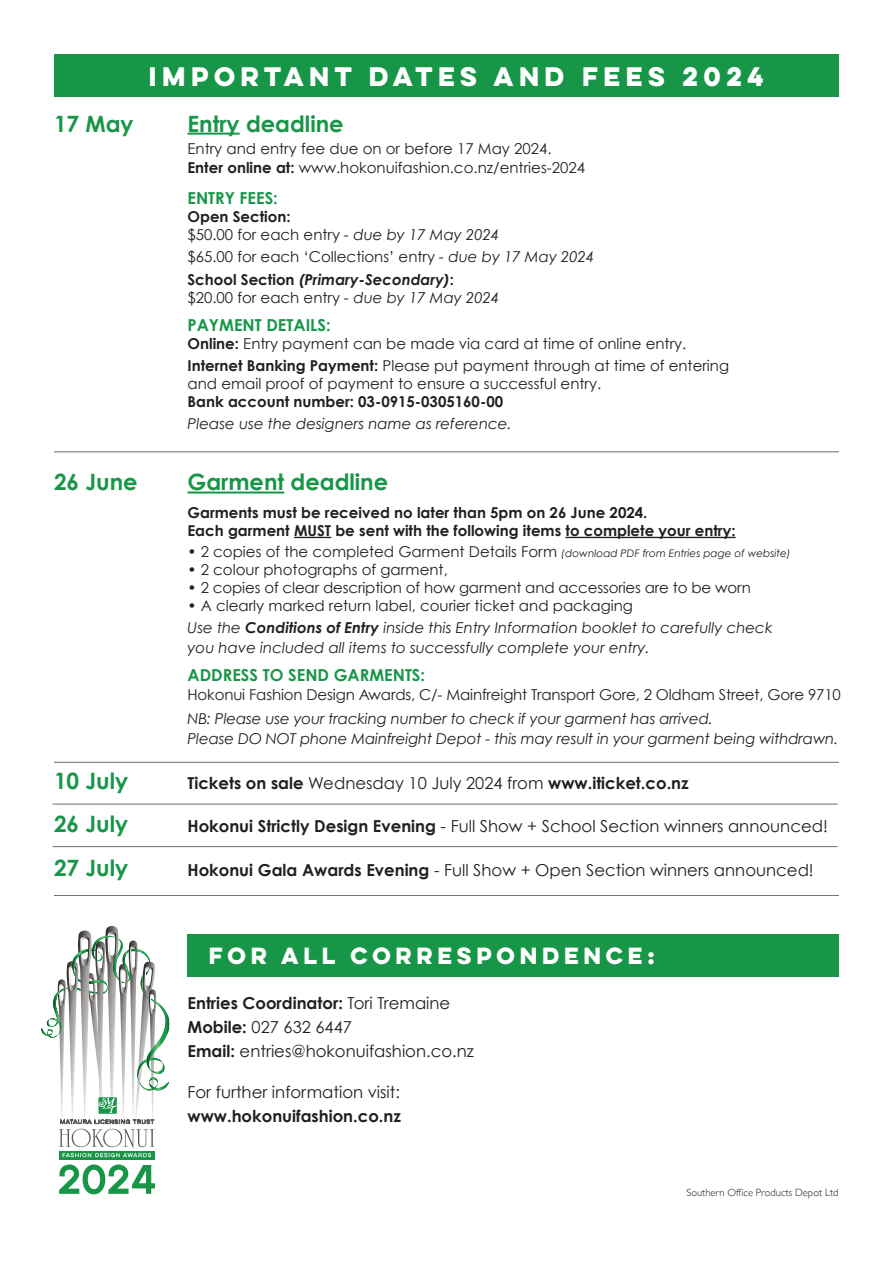
<style>
.page{position:relative;width:893px;height:1263px;background:#fff}
.page>*{position:absolute;margin:0;border:0;box-sizing:border-box;transform-origin:0 0}
.t1{font:700 24px "Lulo Clean One";color:#fff}
.t2{font:700 22.5px "Century Gothic";color:#179648}
.t3{font:700 21px "Lulo Clean One";color:#fff}
.t4{font:16.5px/24px "Century Gothic";color:#231f20}
.t5{font:700 16.5px "Century Gothic";color:#231f20}
.t6{font:700 16.5px "Century Gothic";color:#179648}
.t7{font:15px/22.2px "Century Gothic";color:#231f20}
.t8{font:italic 15px/22.2px "Century Gothic";color:#231f20}
.t9{font:700 15px/18px "Century Gothic";color:#231f20}
.t10{font:300 10.5px "Gill Sans";color:#231f20}
.s1{font-weight:700}
.s2{font-style:italic}
.s3{font-weight:700;font-style:italic}
.s4{font-style:italic;font-size:10.5px}
.s5{font-style:normal}
.s6{font-weight:400}
</style>
<div class="page">
<div style="left:187px;top:934px;width:652px;height:43px;background:#179648"></div>
<div style="left:54px;top:54px;width:785px;height:43px;background:#179648"></div>
<hr style="left:188px;top:133px;width:52px;height:2px;background:#179648">
<hr style="left:188px;top:491px;width:96px;height:2px;background:#179648">
<hr style="left:294px;top:537px;width:37px;height:1px;background:#231f20">
<hr style="left:565px;top:537px;width:171px;height:1px;background:#231f20">
<hr style="left:54px;top:762px;width:785px;height:1px;background:#6c6d70">
<hr style="left:54px;top:451px;width:785px;height:1px;background:#6c6d70">
<hr style="left:53px;top:804px;width:785px;height:1px;background:#6c6d70">
<hr style="left:54px;top:895px;width:785px;height:1px;background:#6c6d70">
<hr style="left:53px;top:846px;width:785px;height:1px;background:#6c6d70">
<svg style="left:59px;top:1157px;width:96px;height:2px"></svg>
<svg style="left:41px;top:926px;width:128px;height:231px"></svg>
<svg style="left:59px;top:1164px;width:96px;height:30px"></svg>
<h1 class="t1" style="left:149px;top:58px;width:622px">IMPORTANT DATES AND FEES 2024</h1>
<h2 class="t2" style="left:54px;top:109px;width:81px">17 May</h2>
<h2 class="t2" style="left:187px;top:109px;width:158px">Entry deadline</h2>
<p class="t7" style="left:188px;top:139px;width:399px;line-height:18.8px">Entry and entry fee due on or before 17 May 2024.<br><span class="s1">Enter online at:</span> www.hokonuifashion.co.nz/entries-2024</p>
<p class="t6" style="left:188px;top:188px;width:92px">ENTRY FEES:</p>
<p class="t7" style="left:188px;top:207px;width:313px;line-height:18px"><span class="s1">Open Section:<br></span>$50.00 for each entry <span class="s2">- due by 17 May 2024</span></p>
<p class="t7" style="left:188px;top:246px;width:408px">$65.00 for each ‘Collections’ entry <span class="s2">- due by 17 May 2024<br></span><span class="s1">School Section</span> <span class="s3">(Primary-Secondary)</span><span class="s1">:</span></p>
<p class="t7" style="left:188px;top:287px;width:313px">$20.00 for each entry <span class="s2">- due by 17 May 2024</span></p>
<p class="t6" style="left:188px;top:314px;width:145px">PAYMENT DETAILS:</p>
<p class="t7" style="left:187px;top:332px;width:543px"><span class="s1">Online:</span> Entry payment can be made via card at time of online entry.<br><span class="s1">Internet Banking Payment:</span> Please put payment through at time of entering</p>
<p class="t7" style="left:188px;top:372px;width:415px">and email proof of payment to ensure a successful entry.</p>
<p class="t9" style="left:188px;top:392px;width:317px">Bank account number: 03-0915-0305160-00</p>
<p class="t8" style="left:188px;top:412px;width:326px">Please use the designers name as reference.</p>
<h2 class="t2" style="left:54px;top:468px;width:85px">26 June</h2>
<h2 class="t2" style="left:187px;top:468px;width:202px">Garment deadline</h2>
<p class="t9" style="left:188px;top:503px;width:550px">Garments must be received no later than 5pm on 26 June 2024.<br>Each garment MUST be sent with the following items to complete your entry:</p>
<p class="t7" style="left:187px;top:540px;width:605px">• 2 copies of the completed Garment Details Form <span class="s4">(download PDF from Entries page of website)</span></p>
<p class="t7" style="left:188px;top:558px;width:262px"><span class="s2">•</span> 2 colour photographs of garment,</p>
<p class="t7" style="left:188px;top:576px;width:565px">• 2 copies of clear description of how garment and accessories are to be worn</p>
<p class="t8" style="left:188px;top:594px;width:586px"><span class="s5">• A clearly marked return label, courier ticket and packaging<br></span>Use the <span class="s1">Conditions of Entry</span> inside this Entry Information booklet to carefully check</p>
<p class="t8" style="left:188px;top:636px;width:464px">you have included all items to successfully complete your entry.</p>
<p class="t6" style="left:188px;top:664px;width:239px">ADDRESS TO SEND GARMENTS:</p>
<p class="t7" style="left:188px;top:684px;width:655px">Hokonui Fashion Design Awards, C/- Mainfreight Transport Gore, 2 Oldham Street, Gore 9710</p>
<p class="t8" style="left:188px;top:709px;width:652px;line-height:19.5px">NB: Please use your tracking number to check if your garment has arrived.<br>Please DO NOT phone Mainfreight Depot - this may result in your garment being withdrawn.</p>
<h2 class="t2" style="left:54px;top:767px;width:76px">10 July</h2>
<p class="t5" style="left:188px;top:773px;width:503px">Tickets on sale <span class="s6">Wednesday 10 July 2024 from</span> www.iticket.co.nz</p>
<h2 class="t2" style="left:54px;top:809px;width:76px">26 July</h2>
<p class="t4" style="left:188px;top:813px;width:642px"><span class="s1">Hokonui Strictly Design Evening</span> - Full Show + School Section winners announced!</p>
<h2 class="t2" style="left:54px;top:853px;width:76px">27 July</h2>
<p class="t4" style="left:188px;top:857px;width:628px"><span class="s1">Hokonui Gala Awards Evening</span> - Full Show + Open Section winners announced!</p>
<h3 class="t3" style="left:209px;top:939px;width:452px">FOR ALL CORRESPONDENCE:</h3>
<p class="t4" style="left:188px;top:991px;width:288px"><span class="s1">Entries Coordinator:</span> Tori Tremaine<br><span class="s1">Mobile:</span> 027 632 6447<br><span class="s1">Email:</span> entries@hokonuifashion.co.nz</p>
<p class="t4" style="left:188px;top:1080px;width:214px">For further information visit:</p>
<p class="t5" style="left:188px;top:1106px;width:215px">www.hokonuifashion.co.nz</p>
<p class="t10" style="left:686px;top:1184px;width:154px">Southern Office Products Depot Ltd</p>
</div>
